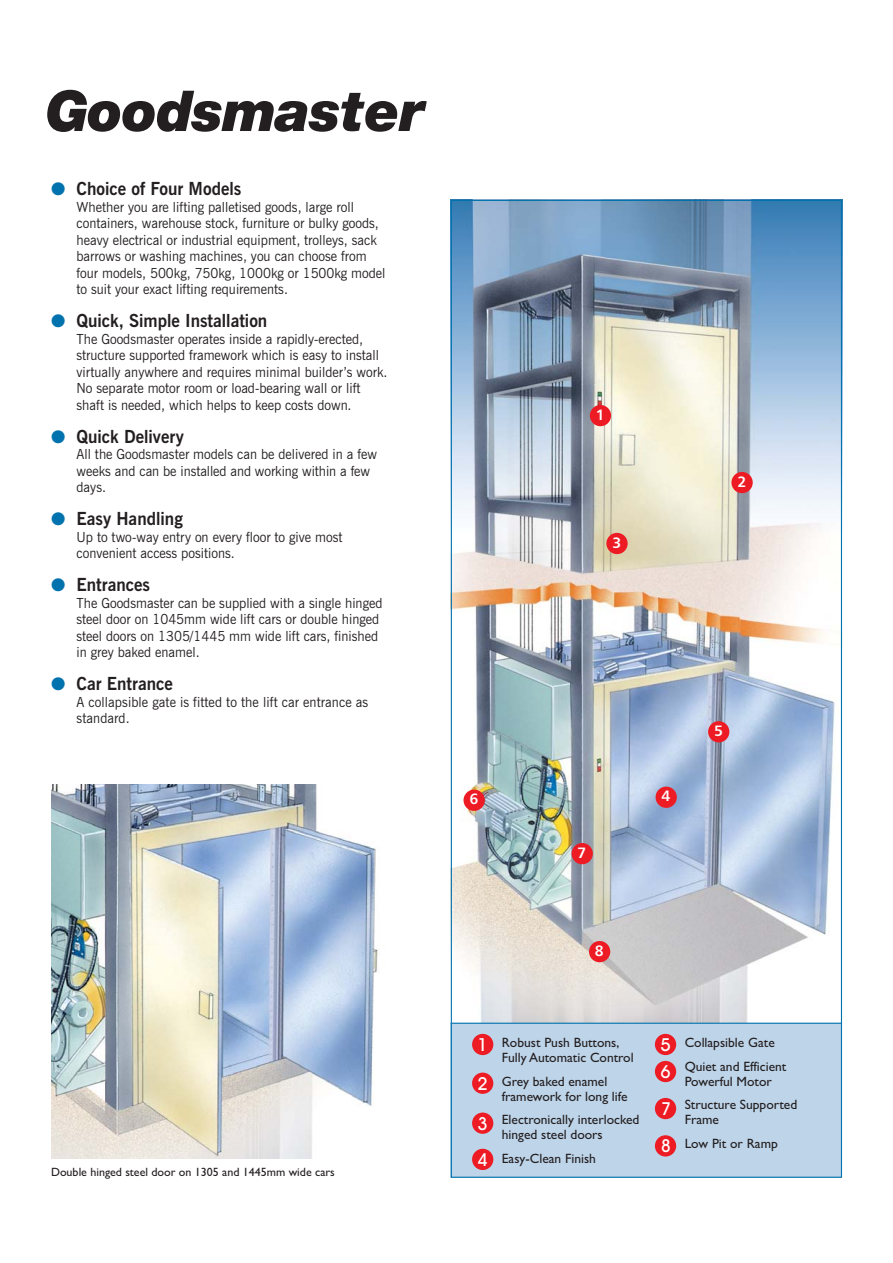
<style>
.page{position:relative;width:893px;height:1263px;background:#fff}
.page>*{position:absolute;margin:0;border:0;box-sizing:border-box;transform-origin:0 0}
.t1{font:700 18px "News Gothic BT";color:#231f20;scale:.95 1}
.t2{font:500 18px/38.8px "Avant Garde IT Cby BT";color:#fff}
.t3{font:15px "Humanist 777 BT Bold B";color:#fff}
.t4{font:13.8px/16.5px "News Gothic BT";color:#231f20;scale:.95 1}
.t5{font:13.5px/15px "Gill Sans";color:#231f20}
.t6{font:12px "Gill Sans";color:#231f20}
.s1{color:#0072ae}
</style>
<div class="page">
<img style="left:453px;top:202px;width:387px;height:821px">
<div style="left:451px;top:1024px;width:391px;height:154px;background:#bed4e9"></div>
<div style="left:472px;top:1034px;width:21px;height:21px;background:#ed1c24;border-radius:50%"></div>
<div style="left:655px;top:1034px;width:21px;height:21px;background:#ed1c24;border-radius:50%"></div>
<div style="left:472px;top:1073px;width:21px;height:21px;background:#ed1c24;border-radius:50%"></div>
<div style="left:472px;top:1113px;width:21px;height:21px;background:#ed1c24;border-radius:50%"></div>
<div style="left:472px;top:1149px;width:21px;height:21px;background:#ed1c24;border-radius:50%"></div>
<div style="left:655px;top:1061px;width:21px;height:21px;background:#ed1c24;border-radius:50%"></div>
<div style="left:655px;top:1098px;width:21px;height:21px;background:#ed1c24;border-radius:50%"></div>
<div style="left:655px;top:1135px;width:21px;height:22px;background:#ed1c24;border-radius:50%"></div>
<hr style="left:451px;top:1023px;width:391px;height:1px;background:#0072ae">
<img style="left:51px;top:784px;width:327px;height:375px">
<svg style="left:47px;top:90px;width:380px;height:42px"></svg>
<div style="left:463px;top:790px;width:22px;height:21px;background:#ed1c24;border-radius:50%"></div>
<div style="left:655px;top:787px;width:22px;height:21px;background:#ed1c24;border-radius:50%"></div>
<div style="left:731px;top:472px;width:22px;height:21px;background:#ed1c24;border-radius:50%"></div>
<div style="left:606px;top:533px;width:22px;height:21px;background:#ed1c24;border-radius:50%"></div>
<div style="left:708px;top:721px;width:21px;height:21px;background:#ed1c24;border-radius:50%"></div>
<div style="left:590px;top:405px;width:21px;height:21px;background:#ed1c24;border-radius:50%"></div>
<div style="left:589px;top:941px;width:21px;height:21px;background:#ed1c24;border-radius:50%"></div>
<div style="left:571px;top:843px;width:22px;height:21px;background:#ed1c24;border-radius:50%"></div>
<h1 class="t1" style="left:51px;top:182px;width:202px"><span class="s1">●</span> Choice of Four Models</h1>
<p class="t4" style="left:77px;top:200px;width:327px">Whether you are lifting palletised goods, large roll containers, warehouse stock, furniture or bulky goods, heavy electrical or industrial equipment, trolleys, sack barrows or washing machines, you can choose from four models, 500kg, 750kg, 1000kg or 1500kg model to suit your exact lifting requirements.</p>
<h1 class="t1" style="left:51px;top:314px;width:229px"><span class="s1">●</span> Quick, Simple Installation</h1>
<p class="t4" style="left:77px;top:332px;width:329px">The Goodsmaster operates inside a rapidly-erected, structure supported framework which is easy to install virtually anywhere and requires minimal builder’s work.<br>No separate motor room or load-bearing wall or lift shaft is needed, which helps to keep costs down.</p>
<h1 class="t1" style="left:51px;top:430px;width:141px"><span class="s1">●</span> Quick Delivery</h1>
<p class="t4" style="left:77px;top:447px;width:318px">All the Goodsmaster models can be delivered in a few weeks and can be installed and working within a few days.</p>
<h1 class="t1" style="left:51px;top:512px;width:140px"><span class="s1">●</span> Easy Handling</h1>
<p class="t4" style="left:77px;top:530px;width:281px">Up to two-way entry on every floor to give most convenient access positions.</p>
<h1 class="t1" style="left:51px;top:578px;width:106px"><span class="s1">●</span> Entrances</h1>
<p class="t4" style="left:77px;top:596px;width:324px">The Goodsmaster can be supplied with a single hinged steel door on 1045mm wide lift cars or double hinged steel doors on 1305/1445 mm wide lift cars, finished in grey baked enamel.</p>
<h1 class="t1" style="left:51px;top:677px;width:130px"><span class="s1">●</span> Car Entrance</h1>
<p class="t4" style="left:77px;top:695px;width:309px">A collapsible gate is fitted to the lift car entrance as standard.</p>
<p class="t6" style="left:51px;top:1168px;width:285px">Double hinged steel door on 1305 and 1445mm wide cars</p>
<p class="t3" style="left:596px;top:408px;width:10px">1</p>
<p class="t3" style="left:612px;top:536px;width:10px">3</p>
<p class="t3" style="left:737px;top:475px;width:10px">2</p>
<p class="t3" style="left:469px;top:793px;width:10px">6</p>
<p class="t3" style="left:661px;top:790px;width:10px">4</p>
<p class="t3" style="left:577px;top:847px;width:10px">7</p>
<p class="t3" style="left:714px;top:724px;width:10px">5</p>
<p class="t3" style="left:595px;top:945px;width:10px">8</p>
<h1 class="t2" style="left:477px;top:1027px;width:12px">1<br>2</h1>
<h1 class="t2" style="left:477px;top:1107px;width:12px;line-height:36.2px">3<br>4</h1>
<p class="t5" style="left:502px;top:1037px;width:133px">Robust Push Buttons,<br>Fully Automatic Control</p>
<p class="t5" style="left:502px;top:1075px;width:127px">Grey baked enamel framework for long life</p>
<p class="t5" style="left:502px;top:1114px;width:139px">Electronically interlocked hinged steel doors</p>
<p class="t5" style="left:502px;top:1152px;width:96px">Easy-Clean Finish</p>
<h1 class="t2" style="left:660px;top:1033px;width:12px;line-height:27px">5<br>6</h1>
<h1 class="t2" style="left:661px;top:1092px;width:12px;line-height:37.3px">7<br>8</h1>
<p class="t5" style="left:685px;top:1033px;width:103px;line-height:23.5px">Collapsible Gate<br>Quiet and Efficient</p>
<p class="t5" style="left:685px;top:1071px;width:114px;line-height:23.5px">Powerful Motor<br>Structure Supported</p>
<p class="t5" style="left:685px;top:1110px;width:95px;line-height:23.5px">Frame<br>Low Pit or Ramp</p>
</div>
